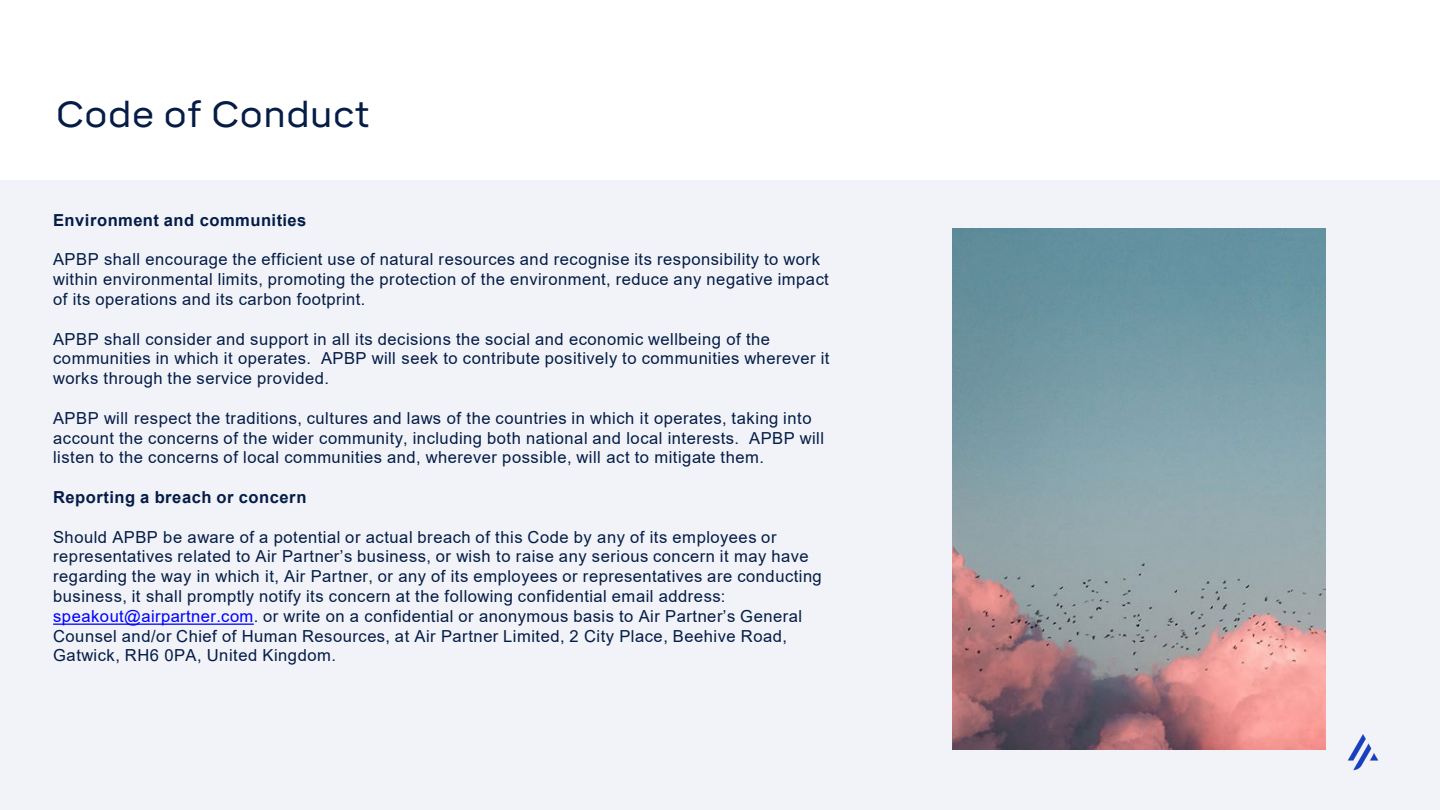
<style>
.page{position:relative;width:1440px;height:810px;background:#fff}
.page>*{position:absolute;margin:0;border:0;box-sizing:border-box;transform-origin:0 0}
.t1{font:36px "Mikro";letter-spacing:.015em;color:#041c46}
.t2{font:16.5px/19.8px "Arial";letter-spacing:.03em;color:#041c46}
.t3{font:700 16.5px "Arial";letter-spacing:.03em;color:#041c46}
.s1{color:#00f}
</style>
<div class="page">
<div style="left:0;top:180px;width:1440px;height:630px;background:#f1f3f8"></div>
<img style="left:1347px;top:734px;width:32px;height:37px">
<img style="left:953px;top:229px;width:373px;height:521px">
<svg style="left:53px;top:624px;width:201px;height:1px"></svg>
<p class="t1" style="left:56px;top:93px;width:315px">Code of Conduct</p>
<p class="t3" style="left:53px;top:208px;width:255px">Environment and communities</p>
<p class="t2" style="left:53px;top:250px;width:777px">APBP shall encourage the efficient use of natural resources and recognise its responsibility to work within environmental limits, promoting the protection of the environment, reduce any negative impact of its operations and its carbon footprint.</p>
<p class="t2" style="left:53px;top:329px;width:778px">APBP shall consider and support in all its decisions the social and economic wellbeing of the communities in which it operates. APBP will seek to contribute positively to communities wherever it works through the service provided.</p>
<p class="t2" style="left:53px;top:408px;width:772px">APBP will respect the traditions, cultures and laws of the countries in which it operates, taking into account the concerns of the wider community, including both national and local interests. APBP will listen to the concerns of local communities and, wherever possible, will act to mitigate them.</p>
<p class="t3" style="left:53px;top:486px;width:255px">Reporting a breach or concern</p>
<p class="t2" style="left:53px;top:527px;width:770px">Should APBP be aware of a potential or actual breach of this Code by any of its employees or representatives related to Air Partner’s business, or wish to raise any serious concern it may have regarding the way in which it, Air Partner, or any of its employees or representatives are conducting business, it shall promptly notify its concern at the following confidential email address: <span class="s1">speakout@airpartner.com</span>. or write on a confidential or anonymous basis to Air Partner’s General Counsel and/or Chief of Human Resources, at Air Partner Limited, 2 City Place, Beehive Road, Gatwick, RH6 0PA, United Kingdom.</p>
</div>
